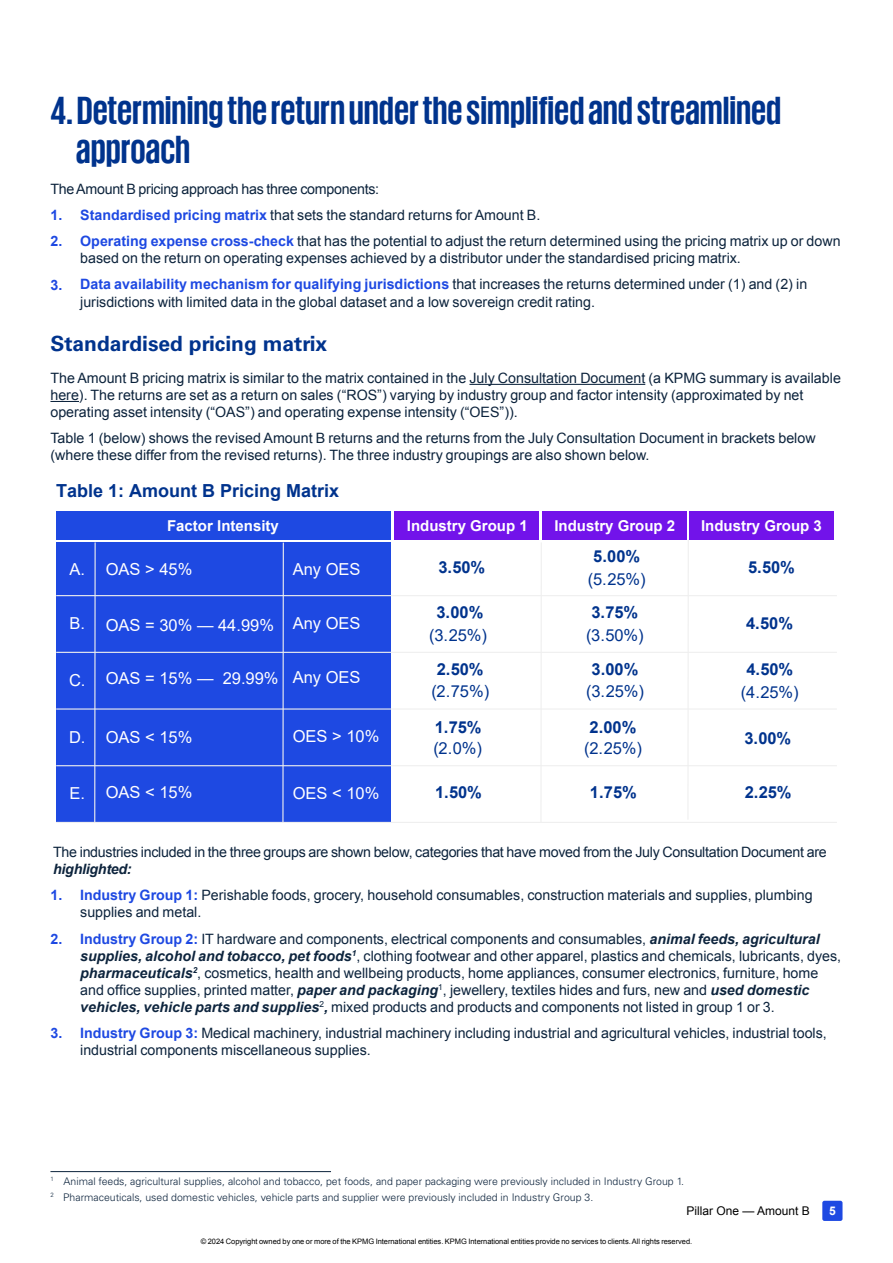
<style>
.page{position:relative;width:893px;height:1263px;background:#fff}
.page>*{position:absolute;margin:0;border:0;box-sizing:border-box;transform-origin:0 0}
.t1{font:700 40.5px/39px "KPMG";color:#00338d}
.t2{font:700 21px "Univers LT Std";color:#00338d}
.t3{font:700 18px "Arial";color:#00338d}
.t4{font:16.5px "Arial";color:#fff}
.t5{font:700 16.5px "Arial";letter-spacing:-.005em;color:#00338d}
.t6{font:16.5px "Arial";letter-spacing:-.005em;color:#00338d}
.t7{font:700 15px "Arial";color:#fff}
.t8{font:14.25px/17.1px "Arial";color:#0d243d}
.t9{font:14.25px/17.1px "Arial";color:#0c233c}
.t10{font:14.25px "Arial";letter-spacing:-.02em;color:#0c233c}
.t11{font:italic 700 14.25px "Arial";letter-spacing:-.02em;color:#0d243d}
.t12{font:12px "Arial";color:#000}
.t13{font:700 12px "Arial";color:#fff}
.t14{font:300 10.5px/16px "Univers LT Std";color:#0c233c}
.t15{font:7.5px "Arial";letter-spacing:-.005em;color:#000}
.s1{font-weight:700;color:#1e49e2}
.s2{color:#0d243d}
.s3{font-weight:700;font-style:italic}
</style>
<div class="page">
<div style="left:822px;top:1201px;width:20px;height:20px;background:#1e49e2;border-radius:2px"></div>
<hr style="left:469px;top:384px;width:176px;height:1px;background:#0c233c">
<svg style="left:50px;top:401px;width:29px;height:1px"></svg>
<div style="left:56px;top:512px;width:334px;height:28px;background:#1e49e2"></div>
<div style="left:394px;top:512px;width:144px;height:28px;background:#7213ea"></div>
<div style="left:542px;top:512px;width:144px;height:28px;background:#7213ea"></div>
<div style="left:690px;top:512px;width:144px;height:28px;background:#7213ea"></div>
<div style="left:56px;top:542px;width:334px;height:280px;background:#1e49e2"></div>
<hr style="left:56px;top:595px;width:781px;height:1px;background:#efefef">
<hr style="left:56px;top:652px;width:781px;height:1px;background:#efefef">
<hr style="left:56px;top:708px;width:781px;height:2px;background:#efefef">
<hr style="left:56px;top:765px;width:781px;height:1px;background:#efefef">
<hr style="left:56px;top:822px;width:781px;height:1px;background:#efefef">
<hr style="left:94px;top:542px;width:2px;height:280px;background:#efefef">
<hr style="left:282px;top:543px;width:2px;height:279px;background:#efefef">
<hr style="left:540px;top:542px;width:2px;height:280px;background:#efefef">
<hr style="left:687px;top:540px;width:2px;height:280px;background:#efefef">
<hr style="left:50px;top:1171px;width:281px;height:1px;background:#0c233c">
<h1 class="t1" style="left:76px;top:89px;width:707px;text-indent:-26px">4. Determining the return under the simplified and streamlined approach</h1>
<p class="t10" style="left:50px;top:180px;width:330px">The Amount B pricing approach has three components:</p>
<p class="t8" style="left:50px;top:207px;width:491px"><span class="s1">1. Standardised pricing matrix</span> that sets the standard returns for Amount B.</p>
<p class="t8" style="left:80px;top:233px;width:762px;text-indent:-30px"><span class="s1">2. Operating expense cross-check</span> that has the potential to adjust the return determined using the pricing matrix up or down based on the return on operating expenses achieved by a distributor under the standardised pricing matrix.</p>
<p class="t8" style="left:80px;top:276px;width:729px;text-indent:-30px"><span class="s1">3. Data availability mechanism for qualifying jurisdictions</span> that increases the returns determined under (1) and (2) in jurisdictions with limited data in the global dataset and a low sovereign credit rating.</p>
<h2 class="t2" style="left:50px;top:331px;width:278px">Standardised pricing matrix</h2>
<p class="t9" style="left:50px;top:369px;width:792px">The Amount B pricing matrix is similar to the matrix contained in the July Consultation Document (a KPMG summary is available <span class="s2">here</span>). The returns are set as a return on sales (“ROS”) varying by industry group and factor intensity (approximated by net operating asset intensity (“OAS”) and operating expense intensity (“OES”)).</p>
<p class="t9" style="left:50px;top:430px;width:767px">Table 1 (below) shows the revised Amount B returns and the returns from the July Consultation Document in brackets below (where these differ from the revised returns). The three industry groupings are also shown below.</p>
<p class="t3" style="left:56px;top:478px;width:285px">Table 1: Amount B Pricing Matrix</p>
<p class="t7" style="left:167px;top:515px;width:113px">Factor Intensity</p>
<p class="t4" style="left:69px;top:558px;width:17px">A.</p>
<p class="t7" style="left:407px;top:515px;width:122px">Industry Group 1</p>
<p class="t7" style="left:554px;top:515px;width:122px">Industry Group 2</p>
<p class="t7" style="left:701px;top:515px;width:122px">Industry Group 3</p>
<p class="t5" style="left:593px;top:545px;width:48px">5.00%</p>
<p class="t6" style="left:588px;top:568px;width:59px">(5.25%)</p>
<p class="t5" style="left:438px;top:556px;width:48px">3.50%</p>
<p class="t5" style="left:748px;top:556px;width:48px">5.50%</p>
<p class="t4" style="left:293px;top:558px;width:69px">Any OES</p>
<p class="t4" style="left:293px;top:611px;width:69px">Any OES</p>
<p class="t4" style="left:293px;top:666px;width:69px">Any OES</p>
<p class="t4" style="left:106px;top:558px;width:88px">OAS &gt; 45%</p>
<p class="t5" style="left:437px;top:601px;width:48px">3.00%</p>
<p class="t6" style="left:429px;top:623px;width:60px">(3.25%)</p>
<p class="t5" style="left:591px;top:601px;width:48px">3.75%</p>
<p class="t6" style="left:586px;top:623px;width:59px">(3.50%)</p>
<p class="t5" style="left:746px;top:611px;width:48px">4.50%</p>
<p class="t4" style="left:69px;top:612px;width:17px">B.</p>
<p class="t4" style="left:106px;top:614px;width:170px">OAS = 30% — 44.99%</p>
<p class="t4" style="left:106px;top:666px;width:174px">OAS = 15% — 29.99%</p>
<p class="t5" style="left:437px;top:657px;width:48px">2.50%</p>
<p class="t6" style="left:431px;top:680px;width:59px">(2.75%)</p>
<p class="t5" style="left:592px;top:657px;width:48px">3.00%</p>
<p class="t6" style="left:586px;top:680px;width:59px">(3.25%)</p>
<p class="t5" style="left:746px;top:657px;width:48px">4.50%</p>
<p class="t4" style="left:69px;top:669px;width:18px">C.</p>
<p class="t6" style="left:741px;top:680px;width:59px">(4.25%)</p>
<p class="t4" style="left:69px;top:726px;width:18px">D.</p>
<p class="t4" style="left:69px;top:782px;width:17px">E.</p>
<p class="t4" style="left:106px;top:726px;width:88px">OAS &lt; 15%</p>
<p class="t4" style="left:106px;top:780px;width:88px">OAS &lt; 15%</p>
<p class="t4" style="left:293px;top:725px;width:88px">OES &gt; 10%</p>
<p class="t4" style="left:293px;top:782px;width:88px">OES &lt; 10%</p>
<p class="t5" style="left:435px;top:715px;width:48px">1.75%</p>
<p class="t6" style="left:433px;top:737px;width:50px">(2.0%)</p>
<p class="t5" style="left:590px;top:715px;width:48px">2.00%</p>
<p class="t6" style="left:584px;top:737px;width:59px">(2.25%)</p>
<p class="t5" style="left:744px;top:726px;width:48px">3.00%</p>
<p class="t5" style="left:435px;top:781px;width:48px">1.50%</p>
<p class="t5" style="left:590px;top:781px;width:48px">1.75%</p>
<p class="t5" style="left:745px;top:781px;width:48px">2.25%</p>
<p class="t10" style="left:53px;top:843px;width:775px">The industries included in the three groups are shown below, categories that have moved from the July Consultation Document are</p>
<p class="t11" style="left:53px;top:860px;width:80px">highlighted:</p>
<p class="t8" style="left:80px;top:887px;width:734px;text-indent:-30px"><span class="s1">1. Industry Group 1:</span> Perishable foods, grocery, household consumables, construction materials and supplies, plumbing supplies and metal.</p>
<p class="t8" style="left:80px;top:930px;width:762px;text-indent:-30px"><span class="s1">2. Industry Group 2:</span> IT hardware and components, electrical components and consumables, <span class="s3">animal feeds, agricultural supplies, alcohol and tobacco, pet foods</span><sup>1</sup>, clothing footwear and other apparel, plastics and chemicals, lubricants, dyes, <span class="s3">pharmaceuticals</span><sup>2</sup>, cosmetics, health and wellbeing products, home appliances, consumer electronics, furniture, home and office supplies, printed matter, <span class="s3">paper and packaging</span><sup>1</sup>, jewellery, textiles hides and furs, new and <span class="s3">used domestic vehicles, vehicle parts and supplies</span><sup>2</sup><span class="s3">,</span> mixed products and products and components not listed in group 1 or 3.</p>
<p class="t8" style="left:80px;top:1025px;width:748px;text-indent:-30px"><span class="s1">3. Industry Group 3:</span> Medical machinery, industrial machinery including industrial and agricultural vehicles, industrial tools, industrial components miscellaneous supplies.</p>
<p class="t14" style="left:50px;top:1173px;width:635px"><sup>1</sup> Animal feeds, agricultural supplies, alcohol and tobacco, pet foods, and paper packaging were previously included in Industry Group 1.<br><sup>2</sup> Pharmaceuticals, used domestic vehicles, vehicle parts and supplier were previously included in Industry Group 3.</p>
<p class="t15" style="left:201px;top:1236px;width:493px">© 2024 Copyright owned by one or more of the KPMG International entities. KPMG International entities provide no services to clients. All rights reserved.</p>
<p class="t12" style="left:686px;top:1203px;width:125px">Pillar One — Amount B</p>
<p class="t13" style="left:829px;top:1203px;width:8px">5</p>
</div>
